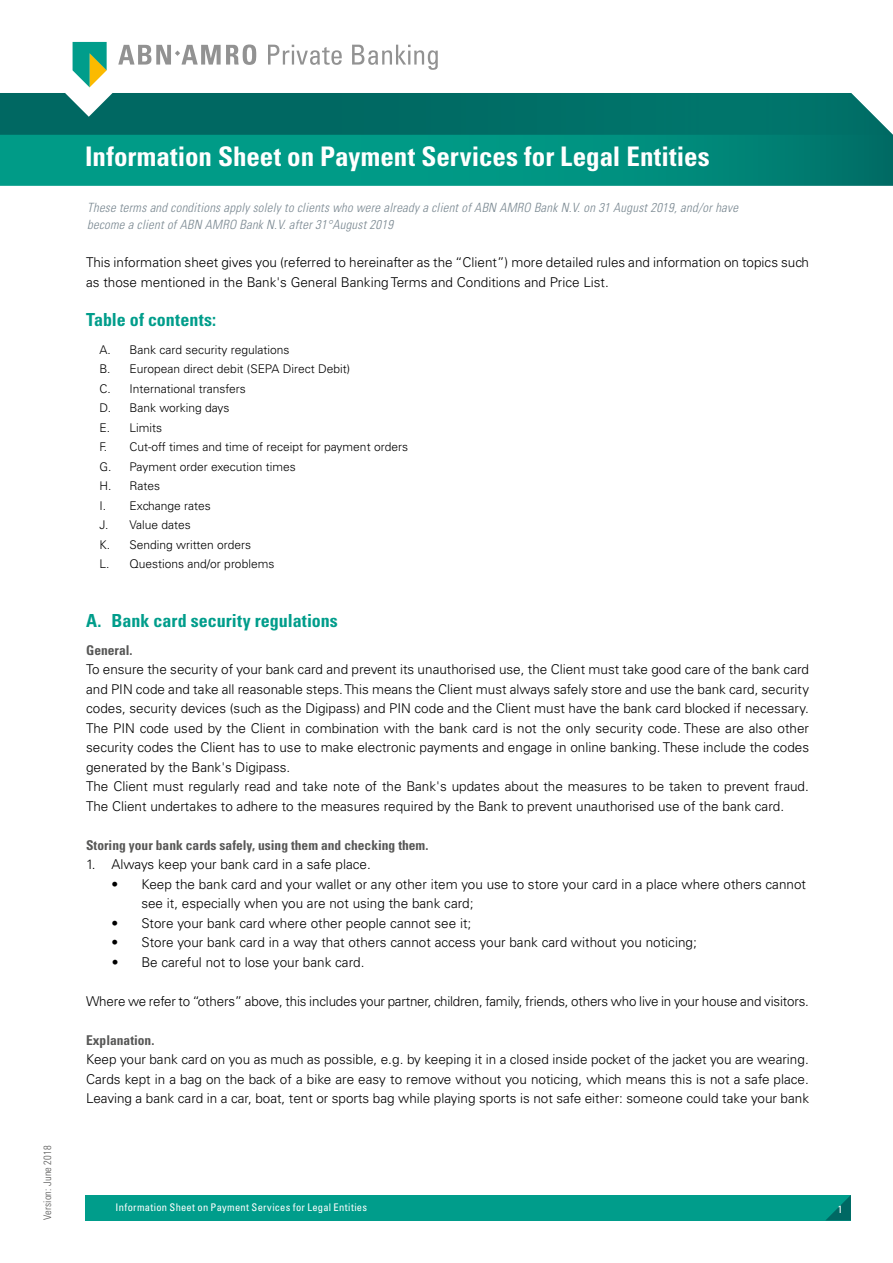
<style>
.page{position:relative;width:893px;height:1263px;background:#fff}
.page>*{position:absolute;margin:0;border:0;box-sizing:border-box;transform-origin:0 0}
.t1{font:700 condensed 27px "Univers LT Std";letter-spacing:.005em;color:#fff}
.t2{font:700 condensed 18px "Univers LT Std";color:#009d8b}
.t3{font:300 13.5px/19.5px "Univers LT Std";color:#000}
.t4{font:700 condensed 13.5px "Univers LT Std";color:#575756}
.t5{font:italic 300 condensed 12.75px/16.5px "Univers LT Std";letter-spacing:.02em;color:#7a8891}
.t6{font:300 12px/19.5px "Univers LT Std";color:#000}
.t7{font:condensed 10.5px "Univers LT Std";letter-spacing:.025em;color:#fff}
.t8{font:300 condensed 10.5px "Univers LT Std";letter-spacing:.015em;color:#575756}
</style>
<div class="page">
<div style="left:85px;top:1195px;width:766px;height:25px;background:#009d8b"></div>
<svg style="left:826px;top:1195px;width:25px;height:25px"></svg>
<svg style="left:0;top:135px;width:893px;height:51px;background:#009180"></svg>
<svg style="left:0;top:42px;width:893px;height:93px"></svg>
<p class="t8" style="left:41px;top:1220px;width:76px;rotate:-90deg">Version: June 2018</p>
<h1 class="t1" style="left:85px;top:140px;width:626px">Information Sheet on Payment Services for Legal Entities</h1>
<p class="t5" style="left:87px;top:200px;width:652px">These terms and conditions apply solely to clients who were already a client of ABN AMRO Bank N.V. on 31 August 2019, and/or have become a client of ABN AMRO Bank N.V. after 31°August 2019</p>
<p class="t3" style="left:86px;top:252px;width:724px">This information sheet gives you (referred to hereinafter as the “Client”) more detailed rules and information on topics such as those mentioned in the Bank's General Banking Terms and Conditions and Price List.</p>
<h2 class="t2" style="left:86px;top:308px;width:132px">Table of contents:</h2>
<p class="t6" style="left:100px;top:340px;width:310px">A. Bank card security regulations<br>B. European direct debit (SEPA Direct Debit)<br>C. International transfers<br>D. Bank working days<br>E. Limits<br>F. Cut-off times and time of receipt for payment orders<br>G. Payment order execution times<br>H. Rates<br>I. Exchange rates<br>J. Value dates<br>K. Sending written orders<br>L. Questions and/or problems</p>
<h2 class="t2" style="left:86px;top:609px;width:253px">A. Bank card security regulations</h2>
<p class="t4" style="left:86px;top:641px;width:48px">General.</p>
<p class="t3" style="left:86px;top:659px;width:724px">To ensure the security of your bank card and prevent its unauthorised use, the Client must take good care of the bank card and PIN code and take all reasonable steps. This means the Client must always safely store and use the bank card, security codes, security devices (such as the Digipass) and PIN code and the Client must have the bank card blocked if necessary.<br>The PIN code used by the Client in combination with the bank card is not the only security code. These are also other security codes the Client has to use to make electronic payments and engage in online banking. These include the codes generated by the Bank's Digipass.<br>The Client must regularly read and take note of the Bank's updates about the measures to be taken to prevent fraud.<br>The Client undertakes to adhere to the measures required by the Bank to prevent unauthorised use of the bank card.</p>
<p class="t4" style="left:86px;top:836px;width:344px">Storing your bank cards safely, using them and checking them.</p>
<p class="t3" style="left:86px;top:854px;width:286px">1. Always keep your bank card in a safe place.</p>
<p class="t3" style="left:141px;top:874px;width:666px;text-indent:-30px">• Keep the bank card and your wallet or any other item you use to store your card in a place where others cannot see it, especially when you are not using the bank card;</p>
<p class="t3" style="left:112px;top:913px;width:361px">• Store your bank card where other people cannot see it;</p>
<p class="t3" style="left:112px;top:932px;width:587px">• Store your bank card in a way that others cannot access your bank card without you noticing;</p>
<p class="t3" style="left:112px;top:952px;width:254px">• Be careful not to lose your bank card.</p>
<p class="t3" style="left:86px;top:991px;width:724px">Where we refer to “others” above, this includes your partner, children, family, friends, others who live in your house and visitors.</p>
<p class="t4" style="left:86px;top:1031px;width:70px">Explanation.</p>
<p class="t3" style="left:86px;top:1049px;width:724px;text-align:justify">Keep your bank card on you as much as possible, e.g. by keeping it in a closed inside pocket of the jacket you are wearing.<br>Cards kept in a bag on the back of a bike are easy to remove without you noticing, which means this is not a safe place.<br>Leaving a bank card in a car, boat, tent or sports bag while playing sports is not safe either: someone could take your bank</p>
<p class="t7" style="left:116px;top:1201px;width:253px">Information Sheet on Payment Services for Legal Entities</p>
<p class="t7" style="left:838px;top:1202px;width:6px">1</p>
</div>
